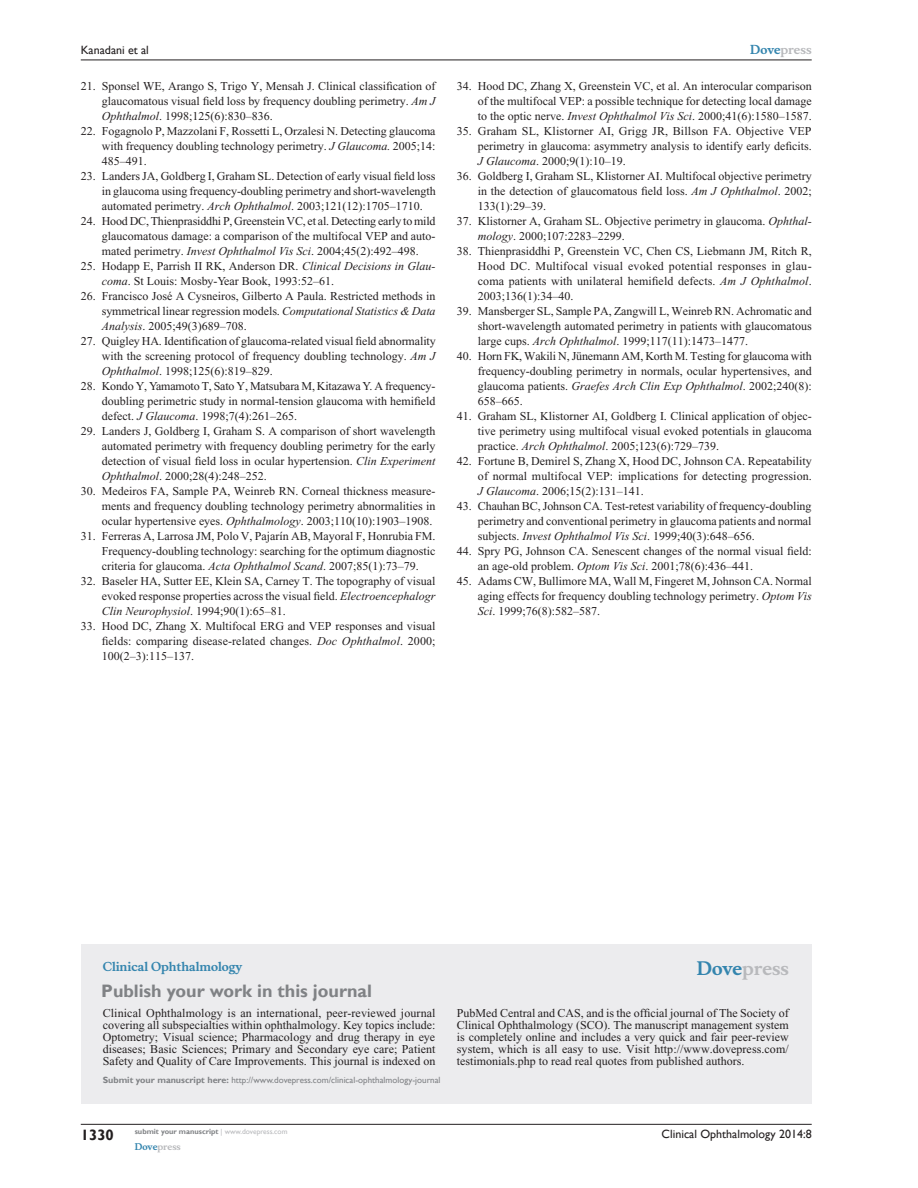
<style>
.page{position:relative;width:918px;height:1188px;background:#fff}
.page>*{position:absolute;margin:0;border:0;box-sizing:border-box;transform-origin:0 0}
.PromBx-H1{font:700 18px "Gill Sans";color:#808285}
.PromBx-Brand{font:700 18px "Musee";color:#b8b9bc}
.t1{font:700 15px "Gill Sans";color:#231f20}
.RefNL2{font:12px/15px "Times New Roman";color:#231f20;text-align:justify}
.PromBx-Tx{font:12px/12px "Times New Roman";color:#231f20;text-align:justify}
.t2{font:12px "Gill Sans";color:#231f20}
.PromBx-JrnlName{font:700 12px "Musee";color:#3485ae}
.t3{font:700 12px "Musee";color:#b8b9bc}
.PromBx-SubmitMssWebA{font:9px "Gill Sans";color:#808285}
.t4{font:700 9px "Musee";color:#b8b9bc}
.t5{font:700 7.5px "Gill Sans";color:#808285}
.s1{font-style:italic}
.s2{color:#3485ae}
.s3{font-weight:700}
.s4{font-weight:400;color:#b8b9bc}
</style>
<div class="page">
<div style="left:81px;top:944px;width:731px;height:159px;background:#ececee"></div>
<hr style="left:81px;top:1124px;width:731px;height:1px;background:#231f20">
<hr style="left:81px;top:60px;width:731px;height:1px;background:#231f20">
<p class="t2" style="left:81px;top:43px;width:70px">Kanadani et al</p>
<p class="RefNL2" style="left:102px;top:79px;width:335px;text-indent:-21px">21. Sponsel WE, Arango S, Trigo Y, Mensah J. Clinical classification of glaucomatous visual field loss by frequency doubling perimetry. <span class="s1">Am J Ophthalmol</span>. 1998;125(6):830–836.</p>
<p class="RefNL2" style="left:102px;top:124px;width:335px;text-indent:-21px">22. Fogagnolo P, Mazzolani F, Rossetti L, Orzalesi N. Detecting glaucoma with frequency doubling technology perimetry. <span class="s1">J Glaucoma.</span> 2005;14:<br>485–491.</p>
<p class="RefNL2" style="left:102px;top:169px;width:336px;text-indent:-21px">23. Landers JA, Goldberg I, Graham SL. Detection of early visual field loss in glaucoma using frequency-doubling perimetry and short-wavelength automated perimetry. <span class="s1">Arch Ophthalmol</span>. 2003;121(12):1705–1710.</p>
<p class="RefNL2" style="left:102px;top:214px;width:335px;text-indent:-21px">24. Hood DC, Thienprasiddhi P, Greenstein VC, et al. Detecting early to mild glaucomatous damage: a comparison of the multifocal VEP and auto&shy;mated perimetry. <span class="s1">Invest Ophthalmol Vis Sci</span>. 2004;45(2):492–498.</p>
<p class="RefNL2" style="left:102px;top:259px;width:335px;text-indent:-21px">25. Hodapp E, Parrish II RK, Anderson DR. <span class="s1">Clinical Decisions in Glau&shy;coma</span>. St Louis: Mosby-Year Book, 1993:52–61.</p>
<p class="RefNL2" style="left:102px;top:289px;width:335px;text-indent:-21px">26. Francisco José A Cysneiros, Gilberto A Paula. Restricted methods in symmetrical linear regression models. <span class="s1">Computational Statistics &amp; Data Analysis</span>. 2005;49(3)689–708.</p>
<p class="RefNL2" style="left:102px;top:334px;width:336px;text-indent:-21px">27. Quigley HA. Identification of glaucoma-related visual field abnormality with the screening protocol of frequency doubling technology. <span class="s1">Am J Ophthalmol</span>. 1998;125(6):819–829.</p>
<p class="RefNL2" style="left:102px;top:379px;width:335px;text-indent:-21px">28. Kondo Y, Yamamoto T, Sato Y, Matsubara M, Kitazawa Y. A frequency&shy;doubling perimetric study in normal-tension glaucoma with hemifield defect. <span class="s1">J Glaucoma</span>. 1998;7(4):261–265.</p>
<p class="RefNL2" style="left:102px;top:424px;width:335px;text-indent:-21px">29. Landers J, Goldberg I, Graham S. A comparison of short wavelength automated perimetry with frequency doubling perimetry for the early detection of visual field loss in ocular hypertension. <span class="s1">Clin Experiment Ophthalmol</span>. 2000;28(4):248–252.</p>
<p class="RefNL2" style="left:102px;top:484px;width:335px;text-indent:-21px">30. Medeiros FA, Sample PA, Weinreb RN. Corneal thickness measure&shy;ments and frequency doubling technology perimetry abnormalities in ocular hypertensive eyes. <span class="s1">Ophthalmology</span>. 2003;110(10):1903–1908.</p>
<p class="RefNL2" style="left:102px;top:529px;width:335px;text-indent:-21px">31. Ferreras A, Larrosa JM, Polo V, Pajarín AB, Mayoral F, Honrubia FM.<br>Frequency-doubling technology: searching for the optimum diagnostic criteria for glaucoma. <span class="s1">Acta Ophthalmol Scand</span>. 2007;85(1):73–79.</p>
<p class="RefNL2" style="left:102px;top:574px;width:335px;text-indent:-21px">32. Baseler HA, Sutter EE, Klein SA, Carney T. The topography of visual evoked response properties across the visual field. <span class="s1">Electroencephalogr Clin Neurophysiol</span>. 1994;90(1):65–81.</p>
<p class="RefNL2" style="left:102px;top:619px;width:335px;text-indent:-21px">33. Hood DC, Zhang X. Multifocal ERG and VEP responses and visual fields: comparing disease-related changes. <span class="s1">Doc Ophthalmol</span>. 2000; 100(2–3):115–137.</p>
<p class="t3" style="left:750px;top:43px;width:63px"><span class="s2">Dove</span>press</p>
<p class="RefNL2" style="left:478px;top:79px;width:335px;text-indent:-21px">34. Hood DC, Zhang X, Greenstein VC, et al. An interocular comparison of the multifocal VEP: a possible technique for detecting local damage to the optic nerve. <span class="s1">Invest Ophthalmol Vis Sci</span>. 2000;41(6):1580–1587.</p>
<p class="RefNL2" style="left:478px;top:124px;width:335px;text-indent:-21px">35. Graham SL, Klistorner AI, Grigg JR, Billson FA. Objective VEP perimetry in glaucoma: asymmetry analysis to identify early deficits.<br><span class="s1">J Glaucoma</span>. 2000;9(1):10–19.</p>
<p class="RefNL2" style="left:478px;top:169px;width:335px;text-indent:-21px">36. Goldberg I, Graham SL, Klistorner AI. Multifocal objective perimetry in the detection of glaucomatous field loss. <span class="s1">Am J Ophthalmol</span>. 2002; 133(1):29–39.</p>
<p class="RefNL2" style="left:478px;top:214px;width:335px;text-indent:-21px">37. Klistorner A, Graham SL. Objective perimetry in glaucoma. <span class="s1">Ophthal&shy;mology</span>. 2000;107:2283–2299.</p>
<p class="RefNL2" style="left:478px;top:244px;width:335px;text-indent:-21px">38. Thienprasiddhi P, Greenstein VC, Chen CS, Liebmann JM, Ritch R, Hood DC. Multifocal visual evoked potential responses in glau&shy;coma patients with unilateral hemifield defects. <span class="s1">Am J Ophthalmol</span>.<br>2003;136(1):34–40.</p>
<p class="RefNL2" style="left:478px;top:304px;width:335px;text-indent:-21px">39. Mansberger SL, Sample PA, Zangwill L, Weinreb RN. Achromatic and short-wavelength automated perimetry in patients with glaucomatous large cups. <span class="s1">Arch Ophthalmol</span>. 1999;117(11):1473–1477.</p>
<p class="RefNL2" style="left:478px;top:349px;width:335px;text-indent:-21px">40. Horn FK, Wakili N, Jünemann AM, Korth M. Testing for glaucoma with frequency-doubling perimetry in normals, ocular hypertensives, and glaucoma patients. <span class="s1">Graefes Arch Clin Exp Ophthalmol</span>. 2002;240(8):<br>658–665.</p>
<p class="RefNL2" style="left:478px;top:409px;width:335px;text-indent:-21px">41. Graham SL, Klistorner AI, Goldberg I. Clinical application of objec&shy;tive perimetry using multifocal visual evoked potentials in glaucoma practice. <span class="s1">Arch Ophthalmol</span>. 2005;123(6):729–739.</p>
<p class="RefNL2" style="left:478px;top:454px;width:336px;text-indent:-21px">42. Fortune B, Demirel S, Zhang X, Hood DC, Johnson CA. Repeatability of normal multifocal VEP: implications for detecting progression.<br><span class="s1">J Glaucoma</span>. 2006;15(2):131–141.</p>
<p class="RefNL2" style="left:478px;top:499px;width:335px;text-indent:-21px">43. Chauhan BC, Johnson CA. Test-retest variability of frequency-doubling perimetry and conventional perimetry in glaucoma patients and normal subjects. <span class="s1">Invest Ophthalmol Vis Sci</span>. 1999;40(3):648–656.</p>
<p class="RefNL2" style="left:478px;top:544px;width:335px;text-indent:-21px">44. Spry PG, Johnson CA. Senescent changes of the normal visual field: an age-old problem. <span class="s1">Optom Vis Sci</span>. 2001;78(6):436–441.</p>
<p class="RefNL2" style="left:478px;top:574px;width:335px;text-indent:-21px">45. Adams CW, Bullimore MA, Wall M, Fingeret M, Johnson CA. Normal aging effects for frequency doubling technology perimetry. <span class="s1">Optom Vis Sci</span>. 1999;76(8):582–587.</p>
<p class="PromBx-JrnlName" style="left:103px;top:959px;width:141px">Clinical Ophthalmology</p>
<p class="PromBx-H1" style="left:101px;top:980px;width:272px">Publish your work in this journal</p>
<p class="PromBx-Brand" style="left:697px;top:958px;width:94px"><span class="s2">Dove</span>press</p>
<p class="PromBx-Tx" style="left:103px;top:1007px;width:334px">Clinical Ophthalmology is an international, peer-reviewed journal covering all subspecialties within ophthalmology. Key topics include:<br>Optometry; Visual science; Pharmacology and drug therapy in eye diseases; Basic Sciences; Primary and Secondary eye care; Patient Safety and Quality of Care Improvements. This journal is indexed on</p>
<p class="PromBx-Tx" style="left:457px;top:1007px;width:333px">PubMed Central and CAS, and is the official journal of The Society of Clinical Ophthalmology (SCO). The manuscript management system is completely online and includes a very quick and fair peer-review system, which is all easy to use. Visit http://www.dovepress.com/ testimonials.php to read real quotes from published authors.</p>
<p class="PromBx-SubmitMssWebA" style="left:103px;top:1075px;width:339px"><span class="s3">Submit your manuscript here:</span> http://www.dovepress.com/clinical-ophthalmology-journal</p>
<p class="t1" style="left:81px;top:1126px;width:35px">1330</p>
<p class="t5" style="left:135px;top:1127px;width:154px">submit your manuscript <span class="s4">| www.dovepress.com</span></p>
<p class="t4" style="left:135px;top:1141px;width:48px"><span class="s2">Dove</span>press</p>
<p class="t2" style="left:662px;top:1127px;width:152px">Clinical Ophthalmology 2014:8</p>
</div>
